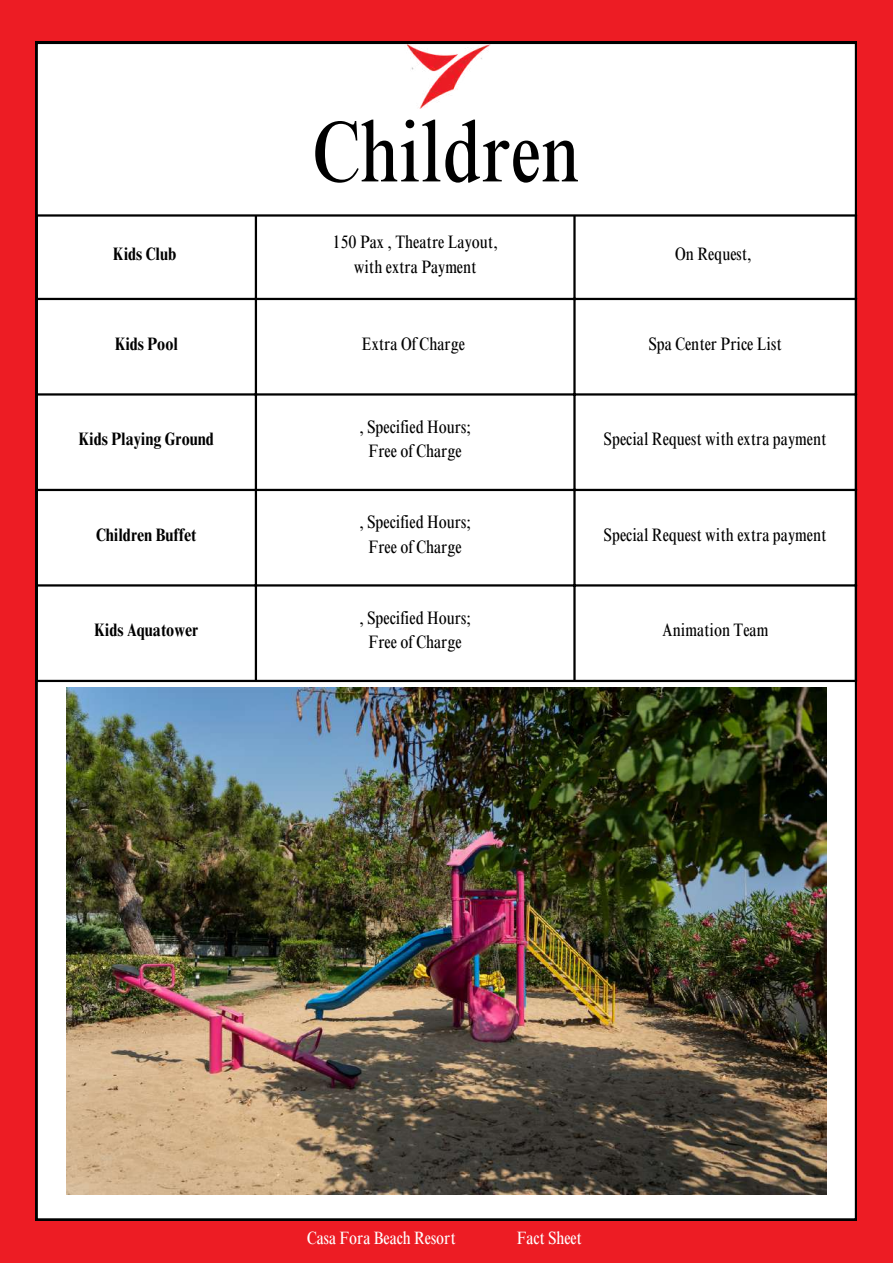
<style>
.page{position:relative;width:893px;height:1264px;background:#fff}
.page>*{position:absolute;margin:0;border:0;box-sizing:border-box;transform-origin:0 0}
.t1{font:condensed 86.7px "Times NRMT Pro";color:#000}
.t2{font:condensed 18px "Times NRMT Pro";color:#000}
.t3{font:700 condensed 18px "Times NRMT Pro";color:#000}
.t4{font:condensed 17.85px "Times NRMT Pro";color:#fff}
</style>
<div class="page">
<div style="left:0;top:0;width:892px;height:1262px;background:#ed1c24"></div>
<div style="left:36px;top:42px;width:820px;height:1178px;background:#fff"></div>
<img style="left:403px;top:42px;width:87px;height:69px">
<hr style="left:36px;top:217px;width:2px;height:462px;background:#000">
<hr style="left:255px;top:217px;width:2px;height:462px;background:#000">
<hr style="left:573px;top:217px;width:2px;height:462px;background:#000">
<hr style="left:854px;top:217px;width:3px;height:462px;background:#000">
<hr style="left:36px;top:214px;width:821px;height:3px;background:#000">
<hr style="left:36px;top:298px;width:821px;height:2px;background:#000">
<hr style="left:36px;top:393px;width:821px;height:2px;background:#000">
<hr style="left:36px;top:489px;width:821px;height:2px;background:#000">
<hr style="left:36px;top:584px;width:821px;height:2px;background:#000">
<hr style="left:36px;top:679px;width:821px;height:3px;background:#000">
<img style="left:66px;top:687px;width:760px;height:507px">
<p class="t3" style="left:113px;top:247px;width:65px">Kids Club</p>
<h1 class="t1" style="left:313px;top:119px;width:268px">Children</h1>
<p class="t2" style="left:332px;top:235px;width:167px">150 Pax , Theatre Layout,</p>
<p class="t2" style="left:354px;top:260px;width:124px">with extra Payment</p>
<p class="t2" style="left:675px;top:247px;width:78px">On Request,</p>
<p class="t3" style="left:115px;top:336px;width:65px">Kids Pool</p>
<p class="t2" style="left:362px;top:336px;width:104px">Extra Of Charge</p>
<p class="t2" style="left:648px;top:336px;width:135px">Spa Center Price List</p>
<p class="t3" style="left:79px;top:432px;width:137px">Kids Playing Ground</p>
<p class="t2" style="left:359px;top:420px;width:113px">, Specified Hours;</p>
<p class="t2" style="left:368px;top:444px;width:95px">Free of Charge</p>
<p class="t2" style="left:604px;top:432px;width:224px">Special Request with extra payment</p>
<p class="t3" style="left:96px;top:527px;width:102px">Children Buffet</p>
<p class="t2" style="left:359px;top:515px;width:113px">, Specified Hours;</p>
<p class="t2" style="left:368px;top:540px;width:95px">Free of Charge</p>
<p class="t2" style="left:604px;top:527px;width:224px">Special Request with extra payment</p>
<p class="t3" style="left:94px;top:623px;width:106px">Kids Aquatower</p>
<p class="t2" style="left:359px;top:610px;width:113px">, Specified Hours;</p>
<p class="t2" style="left:368px;top:635px;width:95px">Free of Charge</p>
<p class="t2" style="left:662px;top:623px;width:108px">Animation Team</p>
<p class="t4" style="left:307px;top:1230px;width:150px">Casa Fora Beach Resort</p>
<p class="t4" style="left:516px;top:1230px;width:67px">Fact Sheet</p>
</div>
